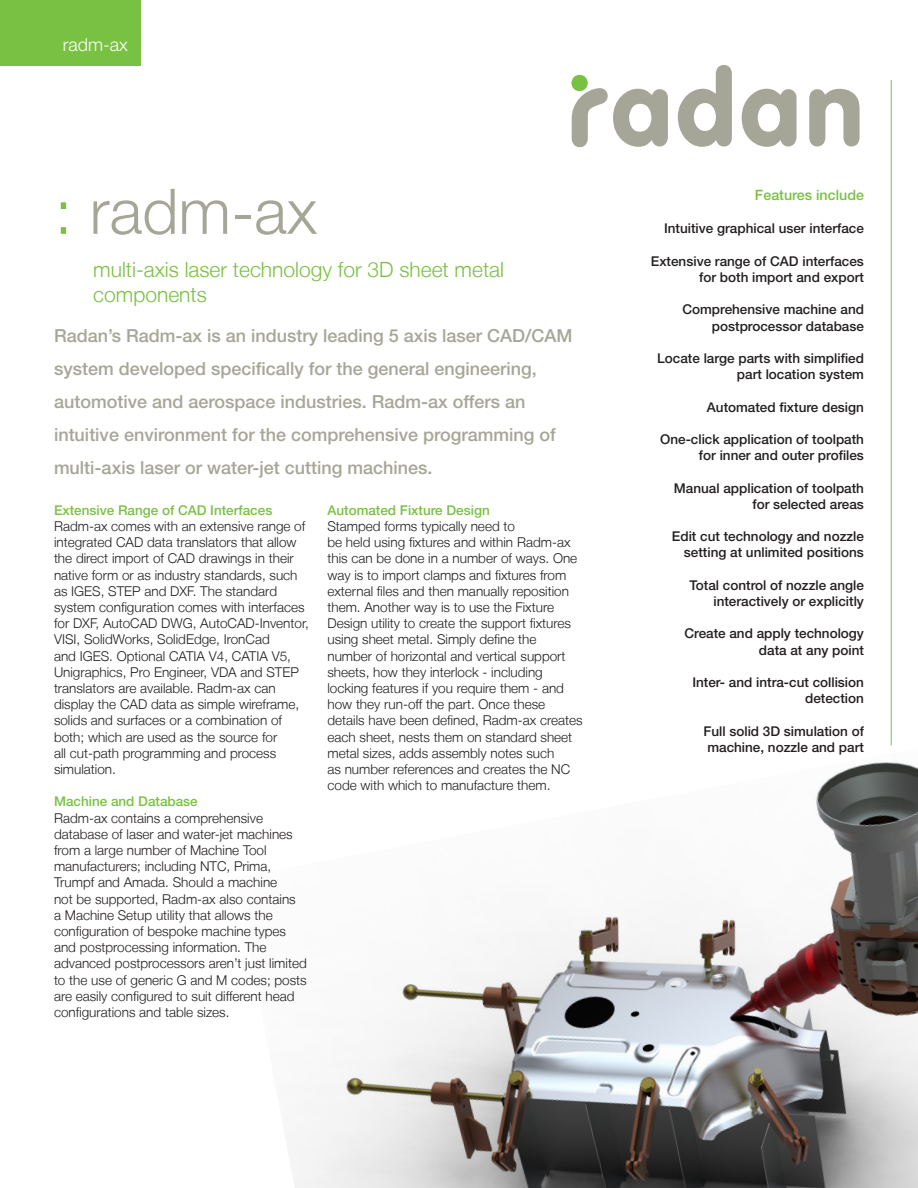
<style>
.page{position:relative;width:918px;height:1188px;background:#fff}
.page>*{position:absolute;margin:0;border:0;box-sizing:border-box;transform-origin:0 0}
.t1{font:110.25px "VAG Round";color:#a6a698}
.t2{font:300 63px "Helvetica Neue";color:#a6a698}
.t3{font:300 21px/25.2px "Helvetica Neue LT";color:#79c142}
.t4{font:500 18px/33px "Helvetica Neue";color:#a6a698}
.t5{font:300 18px "Helvetica Neue";color:#fff}
.t6{font:500 14.25px "Helvetica Neue";color:#79c142}
.t7{font:300 13.5px/16.2px "Helvetica Neue LT";color:#231f20}
.t8{font:500 13.5px/16.2px "Helvetica Neue";color:#231f20;text-align:right}
.t9{font:500 13.5px "Helvetica Neue";color:#79c142}
.s1{color:#79c142}
</style>
<div class="page">
<img style="left:293px;top:762px;width:625px;height:426px">
<hr style="left:891px;top:80px;width:1px;height:665px;background:#79c142">
<svg style="left:572px;top:75px;width:36px;height:72px"></svg>
<div style="left:0;top:0;width:140px;height:66px;background:#79c142"></div>
<p class="t5" style="left:63px;top:33px;width:66px">radm-ax</p>
<p class="t2" style="left:55px;top:173px;width:264px"><span class="s1">:</span> radm-ax</p>
<p class="t3" style="left:93px;top:257px;width:412px">multi-axis laser technology for 3D sheet metal components</p>
<p class="t4" style="left:54px;top:319px;width:520px">Radan’s Radm-ax is an industry leading 5 axis laser CAD/CAM system developed specifically for the general engineering, automotive and aerospace industries. Radm-ax offers an intuitive environment for the comprehensive programming of multi-axis laser or water-jet cutting machines.</p>
<p class="t9" style="left:54px;top:502px;width:220px">Extensive Range of CAD Interfaces</p>
<p class="t7" style="left:54px;top:518px;width:256px">Radm-ax comes with an extensive range of integrated CAD data translators that allow the direct import of CAD drawings in their native form or as industry standards, such as IGES, STEP and DXF. The standard system configuration comes with interfaces for DXF, AutoCAD DWG, AutoCAD-Inventor, VISI, SolidWorks, SolidEdge, IronCad<br>and IGES. Optional CATIA V4, CATIA V5, Unigraphics, Pro Engineer, VDA and STEP translators are available. Radm-ax can display the CAD data as simple wireframe, solids and surfaces or a combination of both; which are used as the source for<br>all cut-path programming and process simulation.</p>
<p class="t9" style="left:54px;top:794px;width:145px">Machine and Database</p>
<p class="t7" style="left:54px;top:809px;width:254px">Radm-ax contains a comprehensive database of laser and water-jet machines from a large number of Machine Tool manufacturers; including NTC, Prima, Trumpf and Amada. Should a machine<br>not be supported, Radm-ax also contains<br>a Machine Setup utility that allows the configuration of bespoke machine types and postprocessing information. The advanced postprocessors aren’t just limited to the use of generic G and M codes; posts are easily configured to suit different head configurations and table sizes.</p>
<p class="t9" style="left:327px;top:502px;width:164px">Automated Fixture Design</p>
<p class="t7" style="left:327px;top:518px;width:257px">Stamped forms typically need to<br>be held using fixtures and within Radm-ax this can be done in a number of ways. One way is to import clamps and fixtures from external files and then manually reposition them. Another way is to use the Fixture Design utility to create the support fixtures using sheet metal. Simply define the number of horizontal and vertical support sheets, how they interlock - including locking features if you require them - and how they run-off the part. Once these details have been defined, Radm-ax creates each sheet, nests them on standard sheet metal sizes, adds assembly notes such<br>as number references and creates the NC code with which to manufacture them.</p>
<p class="t1" style="left:610px;top:46px;width:258px">adan</p>
<p class="t6" style="left:755px;top:187px;width:111px">Features include</p>
<p class="t8" style="left:664px;top:220px;width:201px">Intuitive graphical user interface</p>
<p class="t8" style="left:651px;top:253px;width:215px">Extensive range of CAD interfaces for both import and export</p>
<p class="t8" style="left:682px;top:301px;width:183px">Comprehensive machine and postprocessor database</p>
<p class="t8" style="left:657px;top:350px;width:208px">Locate large parts with simplified part location system</p>
<p class="t8" style="left:707px;top:399px;width:159px">Automated fixture design</p>
<p class="t8" style="left:660px;top:431px;width:205px">One-click application of toolpath</p>
<p class="t8" style="left:699px;top:447px;width:167px">for inner and outer profiles</p>
<p class="t8" style="left:674px;top:480px;width:192px">Manual application of toolpath</p>
<p class="t8" style="left:752px;top:496px;width:113px">for selected areas</p>
<p class="t8" style="left:672px;top:528px;width:194px">Edit cut technology and nozzle setting at unlimited positions</p>
<p class="t8" style="left:689px;top:577px;width:176px">Total control of nozzle angle interactively or explicitly</p>
<p class="t8" style="left:684px;top:625px;width:181px">Create and apply technology</p>
<p class="t8" style="left:759px;top:642px;width:107px">data at any point</p>
<p class="t8" style="left:692px;top:674px;width:173px">Inter- and intra-cut collision detection</p>
<p class="t8" style="left:703px;top:723px;width:162px">Full solid 3D simulation of</p>
<p class="t8" style="left:707px;top:739px;width:158px">machine, nozzle and part</p>
</div>
